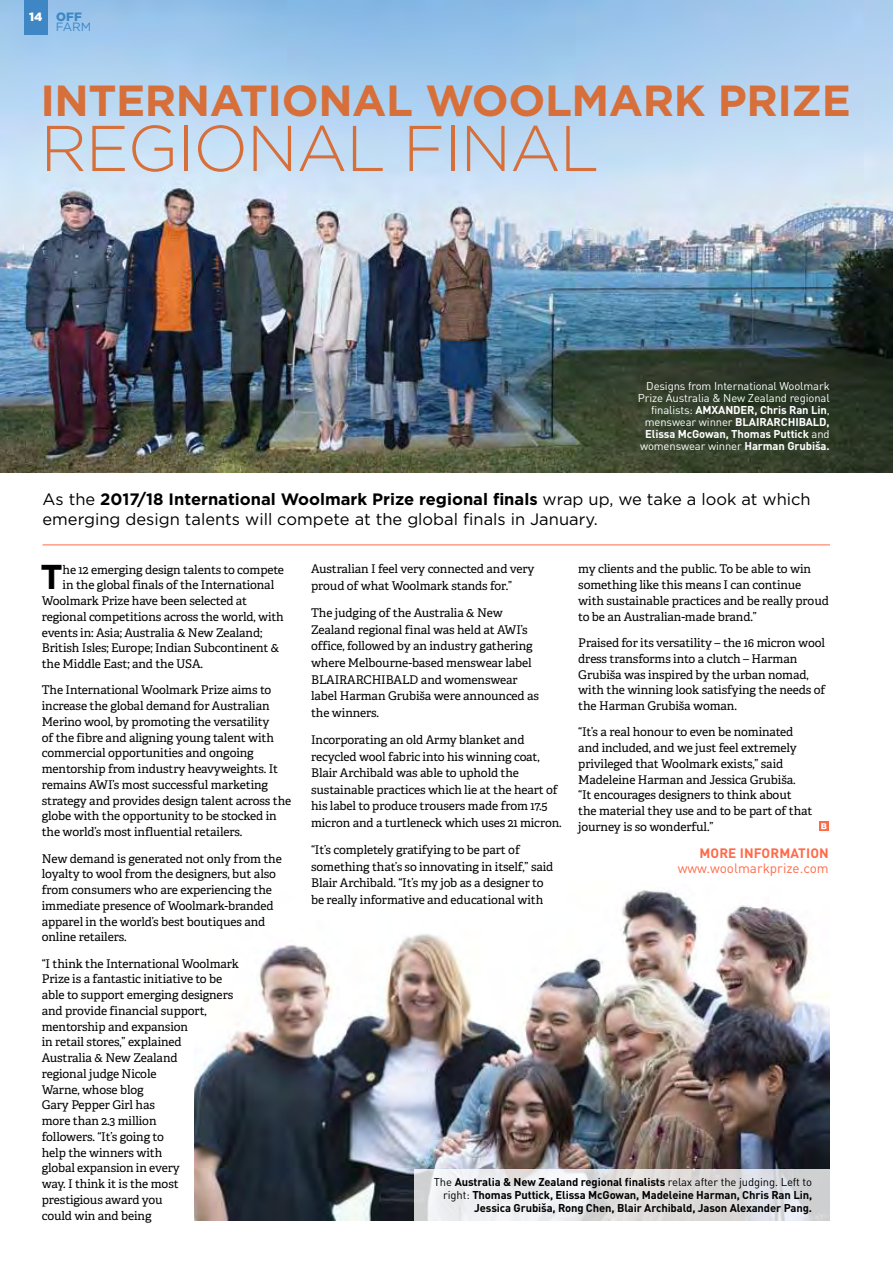
<style>
.page{position:relative;width:893px;height:1263px;background:#fff}
.page>*{position:absolute;margin:0;border:0;box-sizing:border-box;transform-origin:0 0}
.t1{font:300 64.5px "Gotham";letter-spacing:-.02em;color:#d76f3a}
.t2{font:700 43.5px "Gotham";letter-spacing:-.01em;color:#d76f3a}
.t3{font:700 34.5px "Gotham";color:#000}
.t4{font:16.5px/19.5px "Gotham";color:#000}
.t5{font:13.5px "DINOT";color:#ff6a49}
.t6{font:700 13.5px "DINOT";letter-spacing:.01em;color:#ff6a49}
.t7{font:12px/15.8px "Adelle";letter-spacing:-.01em;color:#000}
.t8{font:12px/10.5px "Gotham";color:#3e87c4}
.t9{font:700 11.25px/12.8px "DINOT";letter-spacing:-.01em;color:#000;text-align:right}
.t10{font:11.25px/12px "DINOT";letter-spacing:-.01em;color:#fff;text-align:right}
.s1{font-weight:900;color:#fff}
.s2{font-weight:900}
.s3{font-weight:700}
.s4{font-weight:400}
</style>
<div class="page">
<img style="left:0;top:0;width:893px;height:472px">
<div style="left:24px;top:0;width:24px;height:34px;background:#3e87c4"></div>
<img style="left:194px;top:890px;width:635px;height:330px">
<svg style="left:414px;top:1169px;width:416px;height:51px"></svg>
<div style="left:819px;top:821px;width:10px;height:10px;background:#ff6a49"></div>
<svg style="left:821px;top:823px;width:6px;height:6px"></svg>
<hr style="left:43px;top:544px;width:787px;height:1px;background:#ff6a49">
<p class="t8" style="left:56px;top:11px;width:37px;text-indent:-27px"><span class="s1">14</span> <span class="s2">OFF<br></span>FARM</p>
<h2 class="t2" style="left:40px;top:71px;width:812px">INTERNATIONAL WOOLMARK PRIZE</h2>
<h1 class="t1" style="left:40px;top:107px;width:561px">REGIONAL FINAL</h1>
<p class="t10" style="left:638px;top:380px;width:193px">Designs from International Woolmark Prize Australia &amp; New Zealand regional finalists: <span class="s3">AMXANDER, Chris Ran Lin</span>, menswear winner <span class="s3">BLAIRARCHIBALD, Elissa McGowan, Thomas Puttick</span> and womenswear winner <span class="s3">Harman Grubiša.</span></p>
<h3 class="t4" style="left:43px;top:489px;width:770px">As the <span class="s3">2017/18 International Woolmark Prize regional finals</span> wrap up, we take a look at which emerging design talents will compete at the global finals in January.</h3>
<h3 class="t3" style="left:41px;top:554px;width:24px">T</h3>
<p class="t7" style="left:63px;top:561px;width:223px">he 12 emerging design talents to compete</p>
<p class="t7" style="left:63px;top:577px;width:213px">in the global finals of the International</p>
<p class="t7" style="left:42px;top:592px;width:207px">Woolmark Prize have been selected at</p>
<p class="t7" style="left:42px;top:608px;width:244px">regional competitions across the world, with</p>
<p class="t7" style="left:42px;top:624px;width:222px">events in: Asia; Australia &amp; New Zealand;</p>
<p class="t7" style="left:42px;top:640px;width:239px">British Isles; Europe; Indian Subcontinent &amp;</p>
<p class="t7" style="left:42px;top:655px;width:163px">the Middle East; and the USA.</p>
<p class="t7" style="left:42px;top:682px;width:251px">The International Woolmark Prize aims to increase the global demand for Australian Merino wool, by promoting the versatility<br>of the fibre and aligning young talent with commercial opportunities and ongoing mentorship from industry heavyweights. It remains AWI’s most successful marketing strategy and provides design talent across the globe with the opportunity to be stocked in the world’s most influential retailers.</p>
<p class="t7" style="left:42px;top:850px;width:241px">New demand is generated not only from the loyalty to wool from the designers, but also from consumers who are experiencing the immediate presence of Woolmark-branded apparel in the world’s best boutiques and online retailers.</p>
<p class="t7" style="left:42px;top:955px;width:199px">“I think the International Woolmark<br>Prize is a fantastic initiative to be able to support emerging designers and provide financial support, mentorship and expansion<br>in retail stores,” explained<br>Australia &amp; New Zealand<br>regional judge Nicole<br>Warne, whose blog<br>Gary Pepper Girl has<br>more than 2.3 million<br>followers. “It’s going to<br>help the winners with<br>global expansion in every<br>way. I think it is the most prestigious award you<br>could win and being</p>
<p class="t7" style="left:311px;top:560px;width:225px;line-height:16.6px">Australian I feel very connected and very proud of what Woolmark stands for.”</p>
<p class="t7" style="left:311px;top:604px;width:229px;line-height:16.6px">The judging of the Australia &amp; New Zealand regional final was held at AWI’s office, followed by an industry gathering where Melbourne-based menswear label BLAIRARCHIBALD and womenswear label Harman Grubiša were announced as the winners.</p>
<p class="t7" style="left:311px;top:731px;width:252px;line-height:16.6px">Incorporating an old Army blanket and recycled wool fabric into his winning coat, Blair Archibald was able to uphold the sustainable practices which lie at the heart of his label to produce trousers made from 17.5 micron and a turtleneck which uses 21 micron.</p>
<p class="t7" style="left:311px;top:841px;width:244px;line-height:16.6px">“It’s completely gratifying to be part of something that’s so innovating in itself,” said Blair Archibald. “It’s my job as a designer to be really informative and educational with</p>
<p class="t7" style="left:578px;top:561px;width:252px">my clients and the public. To be able to win something like this means I can continue with sustainable practices and be really proud to be an Australian-made brand.”</p>
<p class="t7" style="left:578px;top:634px;width:248px">Praised for its versatility – the 16 micron wool dress transforms into a clutch – Harman Grubiša was inspired by the urban nomad, with the winning look satisfying the needs of the Harman Grubiša woman.</p>
<p class="t7" style="left:578px;top:724px;width:235px">“It’s a real honour to even be nominated and included, and we just feel extremely privileged that Woolmark exists,” said Madeleine Harman and Jessica Grubiša.<br>“It encourages designers to think about the material they use and to be part of that journey is so wonderful.”</p>
<p class="t6" style="left:699px;top:844px;width:131px">MORE INFORMATION</p>
<p class="t5" style="left:678px;top:860px;width:153px">www.woolmarkprize.com</p>
<p class="t9" style="left:434px;top:1175px;width:380px"><span class="s4">The</span> Australia &amp; New Zealand regional finalists <span class="s4">relax after the judging. Left to right:</span> Thomas Puttick, Elissa McGowan, Madeleine Harman, Chris Ran Lin,<br>Jessica Grubiša, Rong Chen, Blair Archibald, Jason Alexander Pang.</p>
</div>
